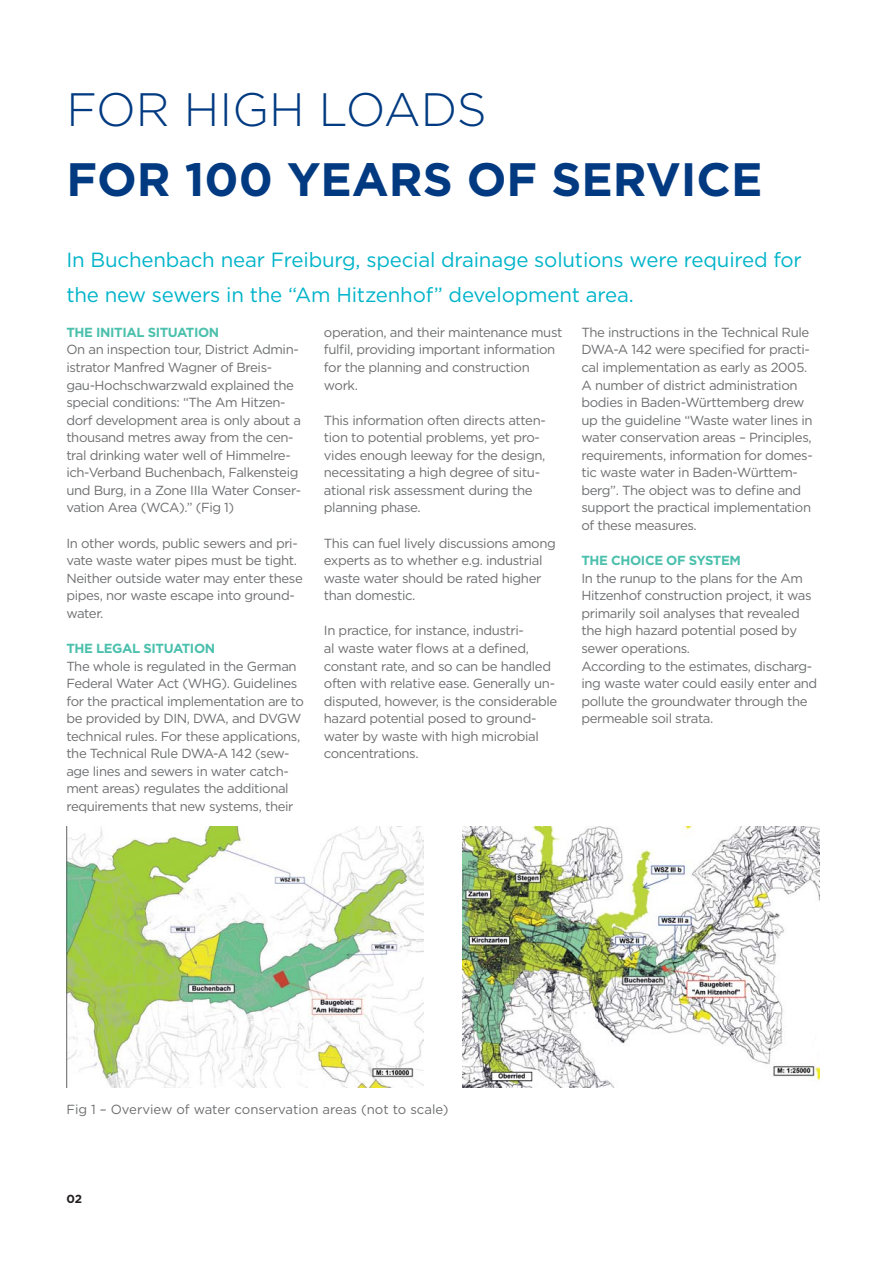
<style>
.page{position:relative;width:893px;height:1263px;background:#fff}
.page>*{position:absolute;margin:0;border:0;box-sizing:border-box;transform-origin:0 0}
.t1{font:700 46.8px "Gotham";color:#013a81}
.t2{font:300 46.8px "Gotham";color:#013a81}
.t3{font:20.55px/35.1px "Gotham";letter-spacing:-.01em;color:#00b4ca}
.t4{font:13.2px/17.5px "Gotham";letter-spacing:-.03em;color:#6d6e70}
.t5{font:700 13.2px "Gotham";letter-spacing:-.03em;color:#4bc0ad}
.t6{font:13.2px "Gotham";color:#6d6e70}
.t7{font:700 11.7px "Gotham";color:#231f20}
</style>
<div class="page">
<img style="left:66px;top:826px;width:357px;height:261px">
<img style="left:463px;top:826px;width:356px;height:261px">
<h1 class="t2" style="left:66px;top:93px;width:422px">FOR HIGH LOADS</h1>
<h1 class="t1" style="left:66px;top:163px;width:697px">FOR 100 YEARS OF SERVICE</h1>
<h2 class="t3" style="left:66px;top:243px;width:737px">In Buchenbach near Freiburg, special drainage solutions were required for the new sewers in the “Am Hitzenhof” development area.</h2>
<p class="t5" style="left:66px;top:328px;width:154px">THE INITIAL SITUATION</p>
<p class="t4" style="left:66px;top:342px;width:236px">On an inspection tour, District Admin&shy;istrator Manfred Wagner of Breis&shy;gau-Hochschwarzwald explained the special conditions: “The Am Hitzen&shy;dorf development area is only about a thousand metres away from the cen&shy;tral drinking water well of Himmelre&shy;ich-Verband Buchenbach, Falkensteig und Burg, in a Zone IIIa Water Conser&shy;vation Area (WCA).” (Fig 1)</p>
<p class="t4" style="left:66px;top:535px;width:238px">In other words, public sewers and pri&shy;vate waste water pipes must be tight.<br>Neither outside water may enter these pipes, nor waste escape into ground&shy;water.</p>
<p class="t5" style="left:66px;top:644px;width:150px">THE LEGAL SITUATION</p>
<p class="t4" style="left:66px;top:658px;width:239px">The whole is regulated in the German Federal Water Act (WHG). Guidelines for the practical implementation are to be provided by DIN, DWA, and DVGW technical rules. For these applications, the Technical Rule DWA-A 142 (sew&shy;age lines and sewers in water catch&shy;ment areas) regulates the additional requirements that new systems, their</p>
<p class="t4" style="left:324px;top:324px;width:240px">operation, and their maintenance must fulfil, providing important information for the planning and construction work.</p>
<p class="t4" style="left:324px;top:412px;width:223px">This information often directs atten&shy;tion to potential problems, yet pro&shy;vides enough leeway for the design, necessitating a high degree of situ&shy;ational risk assessment during the planning phase.</p>
<p class="t4" style="left:324px;top:535px;width:233px">This can fuel lively discussions among experts as to whether e.g. industrial waste water should be rated higher than domestic.</p>
<p class="t4" style="left:324px;top:623px;width:235px">In practice, for instance, industri-<br>al waste water flows at a defined, constant rate, and so can be handled often with relative ease. Generally un&shy;disputed, however, is the considerable hazard potential posed to ground&shy;water by waste with high microbial concentrations.</p>
<p class="t4" style="left:581px;top:324px;width:233px">The instructions in the Technical Rule DWA-A 142 were specified for practi&shy;cal implementation as early as 2005.<br>A number of district administration bodies in Baden-Württemberg drew up the guideline “Waste water lines in water conservation areas – Principles, requirements, information for domes&shy;tic waste water in Baden-Württem&shy;berg”. The object was to define and support the practical implementation of these measures.</p>
<p class="t5" style="left:581px;top:556px;width:161px">THE CHOICE OF SYSTEM</p>
<p class="t4" style="left:581px;top:570px;width:237px">In the runup to the plans for the Am Hitzenhof construction project, it was primarily soil analyses that revealed the high hazard potential posed by sewer operations.<br>According to the estimates, discharg&shy;ing waste water could easily enter and pollute the groundwater through the permeable soil strata.</p>
<p class="t6" style="left:66px;top:1104px;width:384px">Fig 1 – Overview of water conservation areas (not to scale)</p>
<p class="t7" style="left:66px;top:1194px;width:17px">02</p>
</div>
